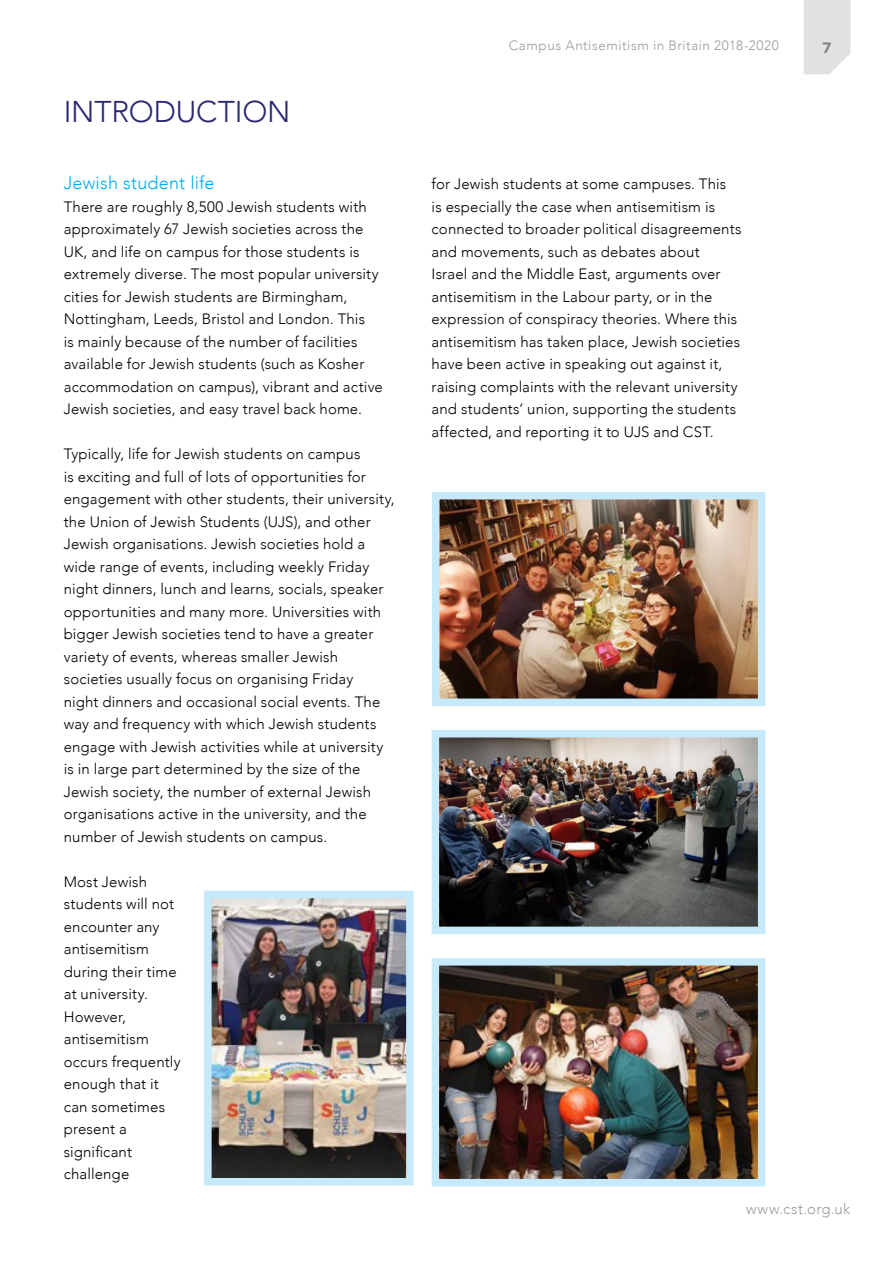
<style>
.page{position:relative;width:893px;height:1263px;background:#fff}
.page>*{position:absolute;margin:0;border:0;box-sizing:border-box;transform-origin:0 0}
.t1{font:300 30px "Avenir";letter-spacing:-.005em;color:#2a2773}
.t2{font:300 18px "Avenir";letter-spacing:.01em;color:#00aeef}
.t3{font:300 15px/22.5px "Avenir";letter-spacing:.01em;color:#000}
.t4{font:300 15px "Avenir";letter-spacing:.035em;color:#9b9c9d}
.t5{font:900 15px "Avenir";color:#818486}
.t6{font:300 13.5px "Avenir";letter-spacing:.04em;color:#9b9c9d}
</style>
<div class="page">
<div style="left:804px;top:0;width:46px;height:74px;background:#e1e1e1"></div>
<img style="left:441px;top:967px;width:315px;height:210px">
<div style="left:432px;top:958px;width:333px;height:228px;border:8px solid #c7eafb"></div>
<img style="left:441px;top:501px;width:315px;height:196px">
<div style="left:432px;top:492px;width:333px;height:214px;border:8px solid #c7eafb"></div>
<img style="left:441px;top:739px;width:315px;height:186px">
<div style="left:432px;top:730px;width:333px;height:204px;border:8px solid #c7eafb"></div>
<img style="left:213px;top:900px;width:192px;height:276px">
<div style="left:204px;top:891px;width:210px;height:294px;border:8px solid #c7eafb"></div>
<h1 class="t1" style="left:64px;top:93px;width:228px">INTRODUCTION</h1>
<p class="t2" style="left:64px;top:172px;width:152px">Jewish student life</p>
<p class="t3" style="left:64px;top:195px;width:321px">There are roughly 8,500 Jewish students with approximately 67 Jewish societies across the UK, and life on campus for those students is extremely diverse. The most popular university cities for Jewish students are Birmingham, Nottingham, Leeds, Bristol and London. This<br>is mainly because of the number of facilities available for Jewish students (such as Kosher accommodation on campus), vibrant and active Jewish societies, and easy travel back home.</p>
<p class="t3" style="left:64px;top:443px;width:333px">Typically, life for Jewish students on campus<br>is exciting and full of lots of opportunities for engagement with other students, their university, the Union of Jewish Students (UJS), and other Jewish organisations. Jewish societies hold a wide range of events, including weekly Friday night dinners, lunch and learns, socials, speaker opportunities and many more. Universities with bigger Jewish societies tend to have a greater variety of events, whereas smaller Jewish societies usually focus on organising Friday<br>night dinners and occasional social events. The way and frequency with which Jewish students engage with Jewish activities while at university is in large part determined by the size of the Jewish society, the number of external Jewish organisations active in the university, and the number of Jewish students on campus.</p>
<p class="t3" style="left:64px;top:870px;width:118px">Most Jewish students will not encounter any antisemitism during their time at university.<br>However, antisemitism occurs frequently enough that it can sometimes present a significant challenge</p>
<p class="t6" style="left:509px;top:37px;width:271px">Campus Antisemitism in Britain 2018-2020</p>
<p class="t5" style="left:823px;top:35px;width:10px">7</p>
<p class="t3" style="left:432px;top:173px;width:311px">for Jewish students at some campuses. This<br>is especially the case when antisemitism is connected to broader political disagreements and movements, such as debates about<br>Israel and the Middle East, arguments over antisemitism in the Labour party, or in the expression of conspiracy theories. Where this antisemitism has taken place, Jewish societies have been active in speaking out against it, raising complaints with the relevant university and students’ union, supporting the students affected, and reporting it to UJS and CST.</p>
<p class="t4" style="left:746px;top:1200px;width:106px">www.cst.org.uk</p>
</div>
